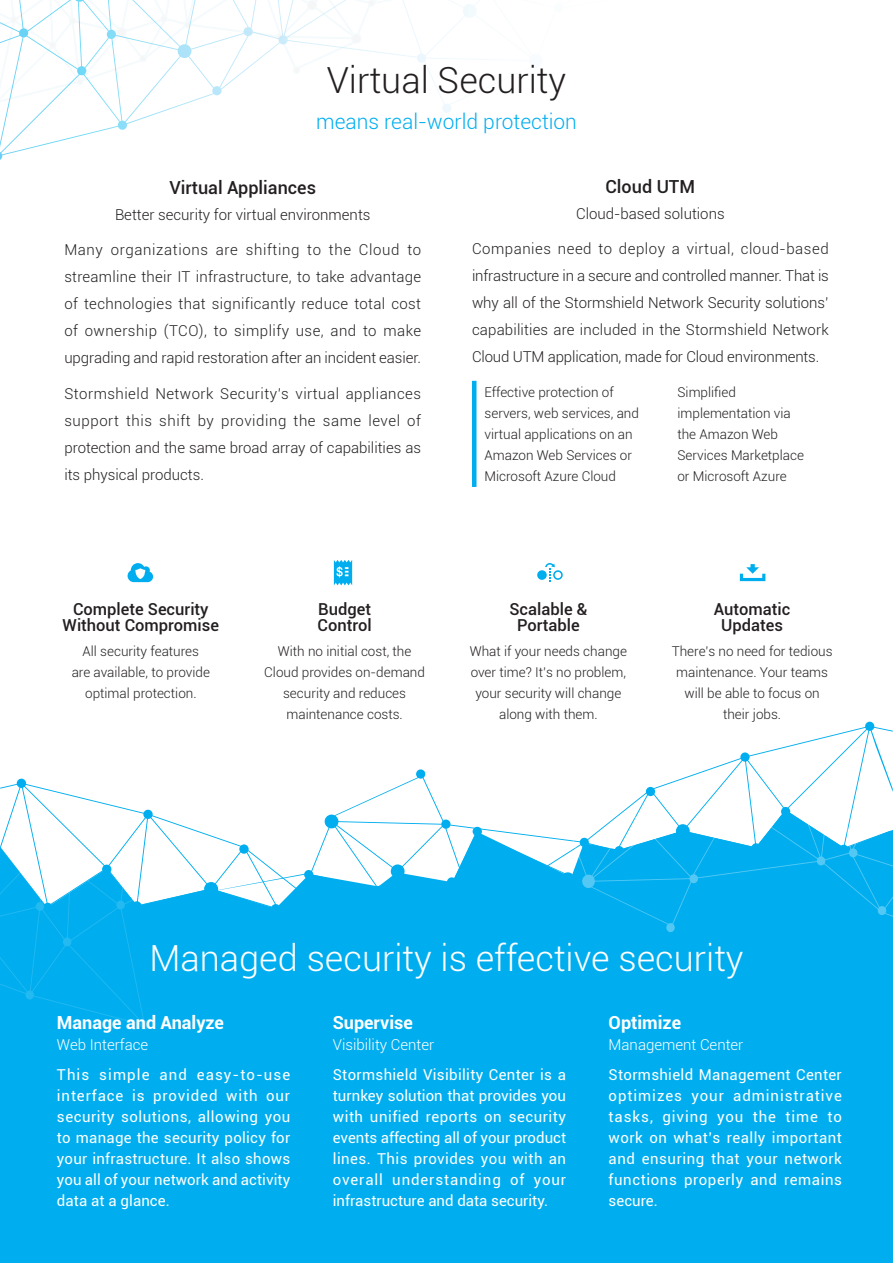
<style>
.page{position:relative;width:893px;height:1263px;background:#fff}
.page>*{position:absolute;margin:0;border:0;box-sizing:border-box;transform-origin:0 0}
.t1{font:300 36px "Roboto";color:#fff}
.t2{font:300 36px "Roboto";color:#231f20}
.t3{font:300 21px "Roboto";color:#00aeef}
.t4{font:700 18px "Roboto";color:#fff}
.t5{font:500 18px "Roboto";color:#231f20}
.t6{font:500 16.5px/16.2px "Roboto";color:#231f20;text-align:center}
.t7{font:300 15px/27px "Roboto";color:#231f20;text-align:justify}
.t8{font:15px/21px "Roboto";letter-spacing:.005em;color:#fff;text-align:justify}
.t9{font:300 15px "Roboto";color:#fff}
.t10{font:300 13.5px/21px "Roboto";color:#231f20;text-align:center}
</style>
<div class="page">
<svg style="left:0;top:0;width:485px;height:160px"></svg>
<div style="left:0;top:955px;width:893px;height:308px;background:#00aeef"></div>
<svg style="left:0;top:778px;width:570px;height:177px;fill:#00aeef"></svg>
<svg style="left:184px;top:721px;width:709px;height:175px"></svg>
<svg style="left:570px;top:812px;width:323px;height:167px;fill:#00aeef"></svg>
<svg style="left:0;top:867px;width:164px;height:163px"></svg>
<hr style="left:472px;top:381px;width:4px;height:106px;background:#00aeef">
<svg style="left:128px;top:563px;width:25px;height:19px"></svg>
<svg style="left:334px;top:560px;width:18px;height:25px"></svg>
<div style="left:537px;top:570px;width:10px;height:10px;background:#00aeef;border-radius:50%"></div>
<svg style="left:545px;top:563px;width:18px;height:19px"></svg>
<svg style="left:740px;top:564px;width:25px;height:17px"></svg>
<h1 class="t2" style="left:327px;top:55px;width:241px">Virtual Security</h1>
<h2 class="t3" style="left:316px;top:107px;width:262px">means real-world protection</h2>
<p class="t5" style="left:169px;top:175px;width:148px">Virtual Appliances</p>
<p class="t7" style="left:115px;top:200px;width:257px">Better security for virtual environments</p>
<p class="t7" style="left:64px;top:236px;width:358px">Many organizations are shifting to the Cloud to streamline their IT infrastructure, to take advantage of technologies that significantly reduce total cost of ownership (TCO), to simplify use, and to make upgrading and rapid restoration after an incident easier.</p>
<p class="t7" style="left:64px;top:379px;width:358px">Stormshield Network Security’s virtual appliances support this shift by providing the same level of protection and the same broad array of capabilities as its physical products.</p>
<p class="t5" style="left:605px;top:174px;width:91px">Cloud UTM</p>
<p class="t7" style="left:576px;top:199px;width:150px">Cloud-based solutions</p>
<p class="t7" style="left:472px;top:235px;width:358px">Companies need to deploy a virtual, cloud-based infrastructure in a secure and controlled manner. That is why all of the Stormshield Network Security solutions’ capabilities are included in the Stormshield Network Cloud UTM application, made for Cloud environments.</p>
<p class="t10" style="left:484px;top:381px;width:156px;text-align:left">Effective protection of servers, web services, and virtual applications on an<br>Amazon Web Services or<br>Microsoft Azure Cloud</p>
<p class="t10" style="left:677px;top:381px;width:128px;text-align:left">Simplified implementation via the Amazon Web<br>Services Marketplace or Microsoft Azure</p>
<p class="t6" style="left:63px;top:600px;width:158px">Complete Security<br>Without Compromise</p>
<p class="t10" style="left:72px;top:640px;width:140px">All security features are available, to provide optimal protection.</p>
<p class="t6" style="left:318px;top:600px;width:56px;text-align:left">Budget<br>Control</p>
<p class="t10" style="left:264px;top:640px;width:162px">With no initial cost, the<br>Cloud provides on-demand security and reduces maintenance costs.</p>
<p class="t6" style="left:509px;top:600px;width:79px">Scalable &amp;<br>Portable</p>
<p class="t10" style="left:470px;top:640px;width:159px">What if your needs change over time? It’s no problem, your security will change along with them.</p>
<p class="t6" style="left:714px;top:600px;width:78px">Automatic<br>Updates</p>
<p class="t10" style="left:672px;top:640px;width:162px">There’s no need for tedious maintenance. Your teams will be able to focus on their jobs.</p>
<h1 class="t1" style="left:149px;top:933px;width:596px">Managed security is effective security</h1>
<p class="t4" style="left:57px;top:1010px;width:169px">Manage and Analyze</p>
<p class="t9" style="left:57px;top:1035px;width:93px">Web Interface</p>
<p class="t8" style="left:57px;top:1063px;width:235px">This simple and easy-to-use interface is provided with our security solutions, allowing you to manage the security policy for your infrastructure. It also shows you all of your network and activity data at a glance.</p>
<p class="t4" style="left:333px;top:1010px;width:82px">Supervise</p>
<p class="t9" style="left:333px;top:1035px;width:103px">Visibility Center</p>
<p class="t8" style="left:333px;top:1063px;width:235px">Stormshield Visibility Center is a turnkey solution that provides you with unified reports on security events affecting all of your product lines. This provides you with an overall understanding of your infrastructure and data security.</p>
<p class="t4" style="left:609px;top:1010px;width:74px">Optimize</p>
<p class="t9" style="left:609px;top:1035px;width:136px">Management Center</p>
<p class="t8" style="left:609px;top:1063px;width:235px">Stormshield Management Center optimizes your administrative tasks, giving you the time to work on what’s really important and ensuring that your network functions properly and remains secure.</p>
</div>
